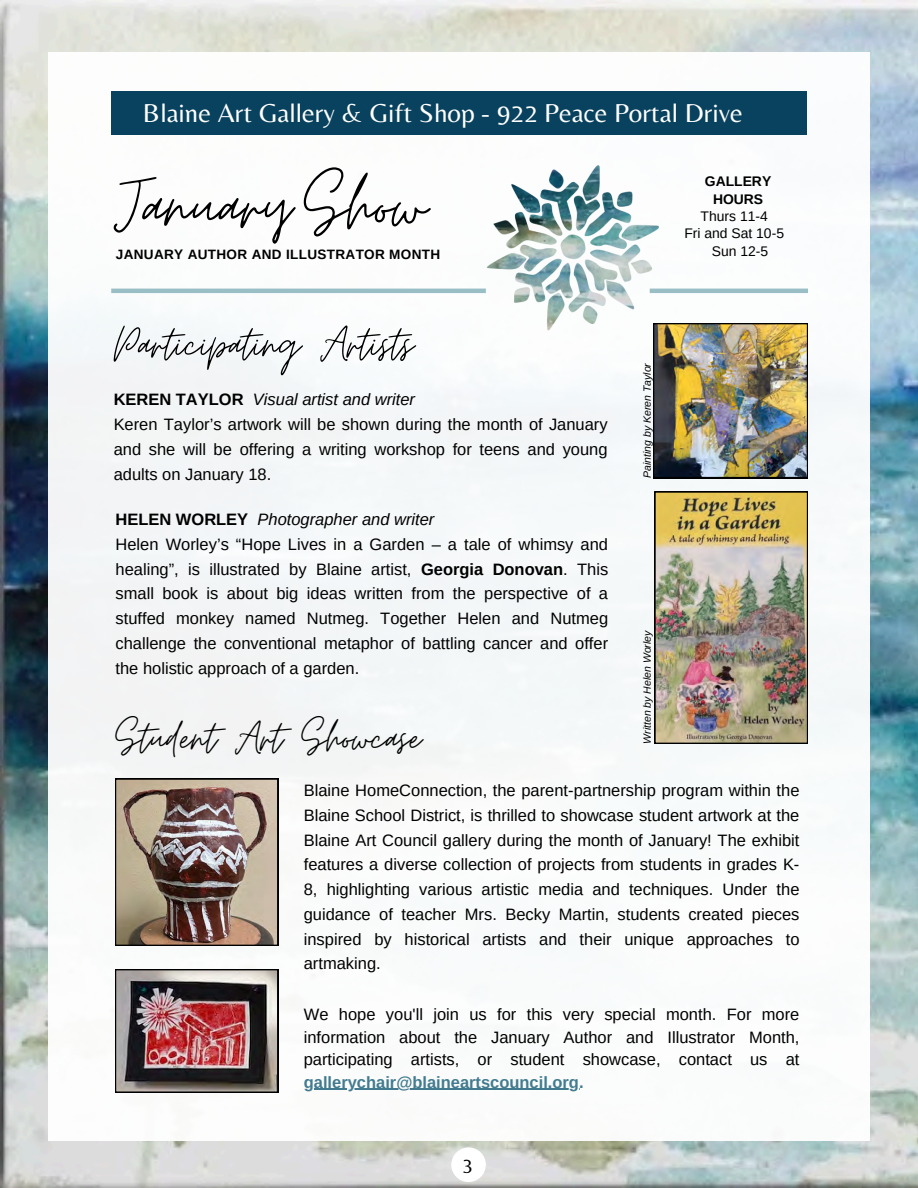
<style>
.page{position:relative;width:918px;height:1188px;background:#fff}
.page>*{position:absolute;margin:0;border:0;box-sizing:border-box;transform-origin:0 0}
.t1{font:85.8px "Moon Time";color:#000}
.t2{font:52.2px "Moon Time";color:#000}
.t3{font:49.2px "Moon Time";color:#000}
.t4{font:27px "Belleza";color:#fff}
.t5{font:19.5px "Belleza";color:#000}
.t6{font:16.5px/24.8px "Arimo";color:#000;text-align:justify}
.t7{font:700 16.5px "Arimo";color:#427b8f}
.t8{font:13.95px/17.4px "Arimo";color:#000;text-align:center}
.t9{font:700 13.5px "Arimo";letter-spacing:.025em;color:#000}
.t10{font:italic 10.5px "Arimo";color:#000}
.s1{font-weight:700}
.s2{font-style:italic}
</style>
<div class="page">
<img style="left:0;top:0;width:918px;height:1188px">
<div style="left:48px;top:52px;width:822px;height:1089px;background:#fff"></div>
<div style="left:111px;top:92px;width:696px;height:43px;background:#09425e"></div>
<div style="left:451px;top:1147px;width:35px;height:35px;background:#fff;border-radius:50%"></div>
<img style="left:487px;top:165px;width:180px;height:166px">
<hr style="left:111px;top:289px;width:375px;height:4px;background:#99bec6">
<hr style="left:650px;top:289px;width:158px;height:4px;background:#99bec6">
<img style="left:653px;top:323px;width:155px;height:155px">
<img style="left:115px;top:969px;width:163px;height:124px">
<img style="left:655px;top:492px;width:153px;height:252px">
<img style="left:115px;top:779px;width:163px;height:167px">
<hr style="left:304px;top:1089px;width:275px;height:1px;background:#427b8f">
<h3 class="t4" style="left:143px;top:97px;width:601px">Blaine Art Gallery &amp; Gift Shop - 922 Peace Portal Drive</h3>
<h1 class="t1" style="left:114px;top:154px;width:314px">January Show</h1>
<h6 class="t9" style="left:116px;top:247px;width:326px">JANUARY AUTHOR AND ILLUSTRATOR MONTH</h6>
<p class="t2" style="left:114px;top:312px;width:301px">Participating Artists</p>
<p class="t6" style="left:114px;top:387px;width:496px;text-align:left"><span class="s1">KEREN TAYLOR</span> <span class="s2">Visual artist and writer<br></span>Keren Taylor’s artwork will be shown during the month of January and she will be offering a writing workshop for teens and young adults on January 18.</p>
<p class="t6" style="left:116px;top:507px;width:494px;text-align:left"><span class="s1">HELEN WORLEY</span> <span class="s2">Photographer and writer<br></span>Helen Worley’s “Hope Lives in a Garden – a tale of whimsy and healing”, is illustrated by Blaine artist, <span class="s1">Georgia Donovan</span>. This small book is about big ideas written from the perspective of a stuffed monkey named Nutmeg. Together Helen and Nutmeg challenge the conventional metaphor of battling cancer and offer the holistic approach of a garden.</p>
<h2 class="t3" style="left:116px;top:708px;width:307px">Student Art Showcase</h2>
<p class="t8" style="left:684px;top:173px;width:101px"><span class="s1">GALLERY<br>HOURS<br></span>Thurs 11-4<br>Fri and Sat 10-5</p>
<p class="t8" style="left:712px;top:242px;width:58px">Sun 12-5</p>
<h2 class="t10" style="left:641px;top:478px;width:117px;rotate:-90deg">Painting by Keren Taylor</h2>
<h4 class="t10" style="left:641px;top:744px;width:115px;rotate:-90deg">Written by Helen Worley</h4>
<h5 class="t6" style="left:304px;top:778px;width:497px">Blaine HomeConnection, the parent-partnership program within the Blaine School District, is thrilled to showcase student artwork at the Blaine Art Council gallery during the month of January! The exhibit features a diverse collection of projects from students in grades K-8, highlighting various artistic media and techniques. Under the guidance of teacher Mrs. Becky Martin, students created pieces inspired by historical artists and their unique approaches to artmaking.</h5>
<p class="t6" style="left:304px;top:1003px;width:497px;line-height:22.5px">We hope you'll join us for this very special month. For more information about the January Author and Illustrator Month, participating artists, or student showcase, contact us at</p>
<h4 class="t7" style="left:304px;top:1073px;width:281px">gallerychair@blaineartscouncil.org.</h4>
<h1 class="t5" style="left:463px;top:1153px;width:11px">3</h1>
</div>
